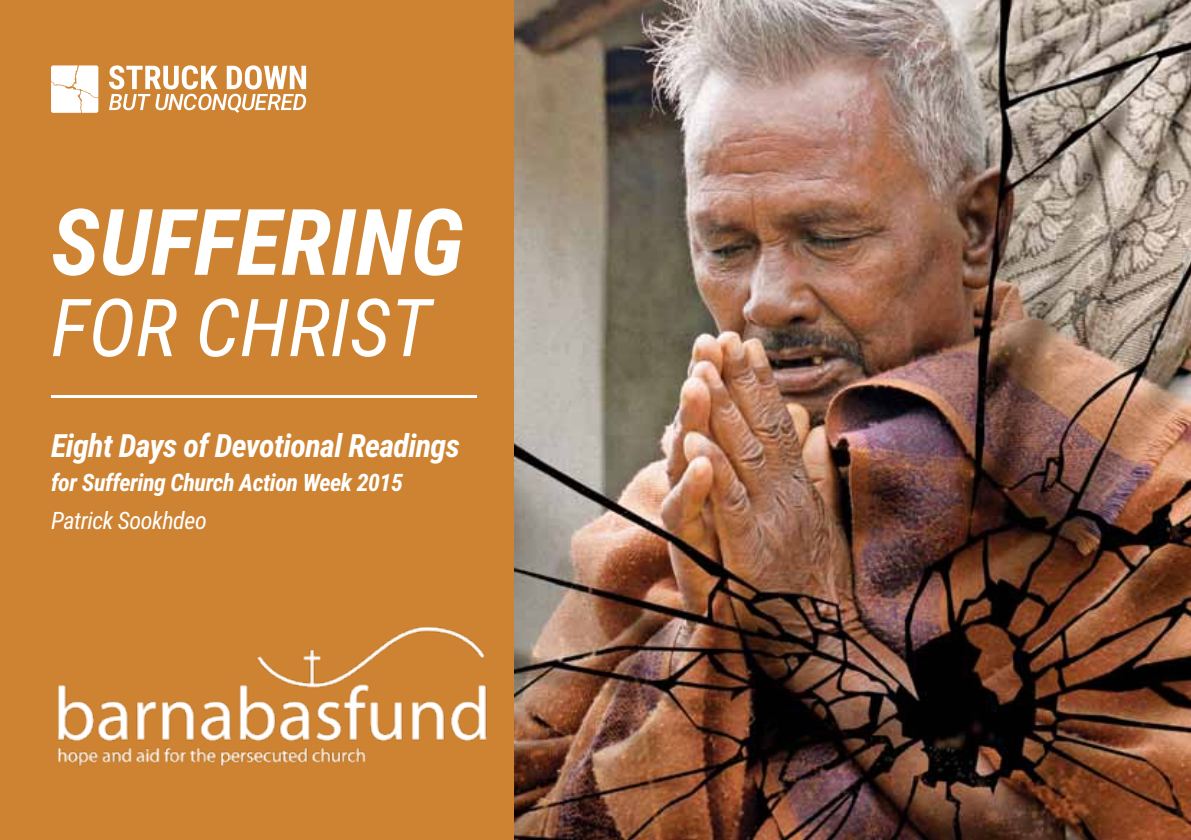
<style>
.page{position:relative;width:1191px;height:840px;background:#fff}
.page>*{position:absolute;margin:0;border:0;box-sizing:border-box;transform-origin:0 0}
.t1{font:italic 700 92px "Roboto Condensed";color:#fff}
.t2{font:italic 80px "Roboto Condensed";color:#fff}
.t3{font:italic 700 32px "Roboto Condensed";letter-spacing:-.02em;color:#fff}
.t4{font:italic 700 24px "Roboto Condensed";letter-spacing:-.02em;color:#fff}
.t5{font:italic 24px "Roboto Condensed";letter-spacing:-.02em;color:#fff}
</style>
<div class="page">
<img style="left:513px;top:0;width:678px;height:839px">
<div style="left:0;top:0;width:513px;height:839px;background:#cd8332"></div>
<hr style="left:51px;top:395px;width:425px;height:2px;background:#fff">
<svg style="left:51px;top:65px;width:47px;height:48px;background:#fcf7f3"></svg>
<svg style="left:109px;top:65px;width:197px;height:48px"></svg>
<img style="left:57px;top:626px;width:429px;height:140px">
<h1 class="t1" style="left:51px;top:177px;width:414px">Suffering</h1>
<h2 class="t2" style="left:51px;top:271px;width:382px">For Christ</h2>
<h3 class="t3" style="left:51px;top:422px;width:410px">Eight Days of Devotional Readings</h3>
<p class="t4" style="left:51px;top:465px;width:353px">for Suffering Church Action Week 2015</p>
<p class="t5" style="left:51px;top:503px;width:157px">Patrick Sookhdeo</p>
</div>
